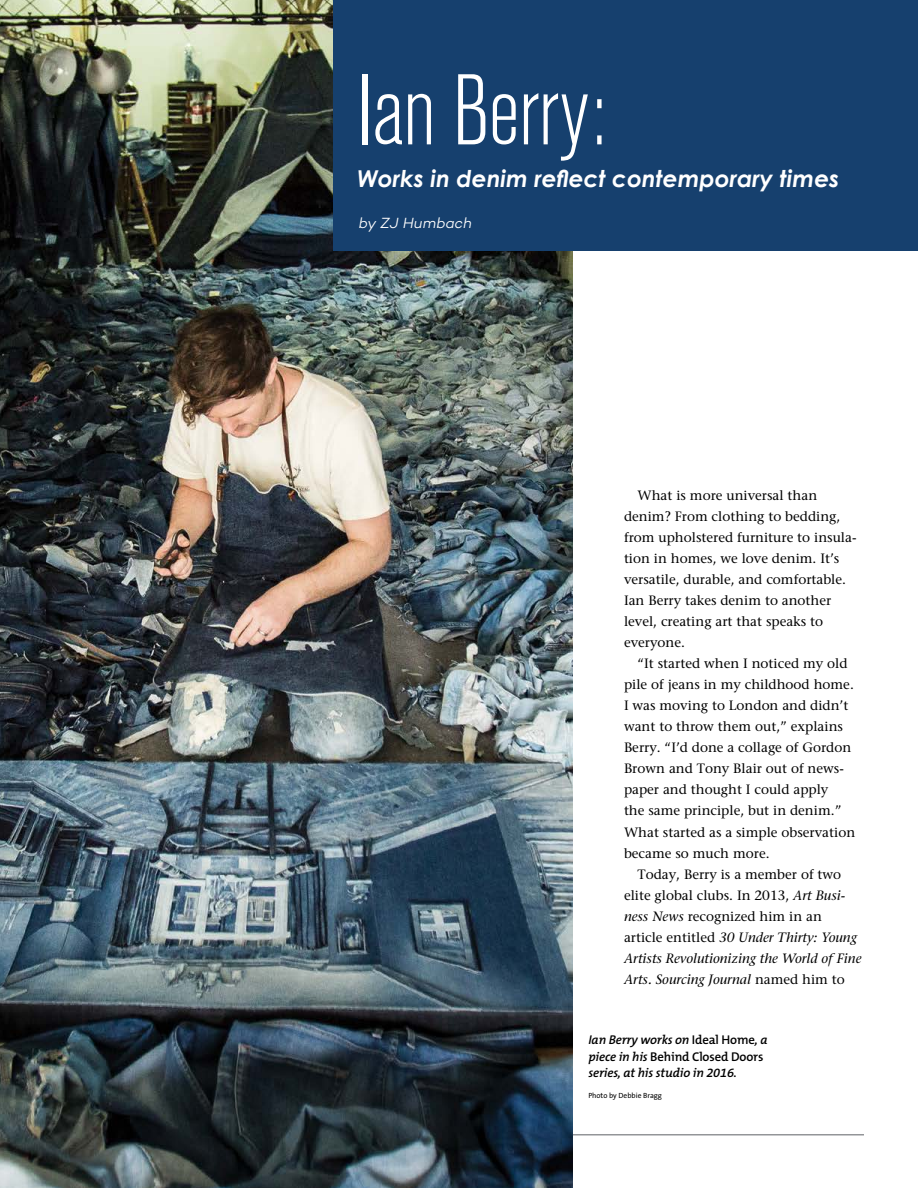
<style>
.page{position:relative;width:918px;height:1188px;background:#fff}
.page>*{position:absolute;margin:0;border:0;box-sizing:border-box;transform-origin:0 0}
.t1{font:300 condensed 99.3px "Akzidenz Grotesk BQ";letter-spacing:-.01em;color:#fff}
.t2{font:italic 700 23.25px "Century Gothic";color:#fff}
.t3{font:italic 300 15px "Campton";letter-spacing:-.005em;color:#fff}
.t4{font:13.5px/21px "Stone Serif";color:#000}
.t5{font:italic 600 12.75px/16.5px "The Mix B W6";letter-spacing:-.01em;color:#000}
.t6{font:7.5px "The Sans B W5 Plain";color:#000}
.s1{font-style:italic}
.s2{font-style:normal}
</style>
<div class="page">
<hr style="left:108px;top:1134px;width:756px;height:2px;background:#939598">
<img style="left:0;top:0;width:572px;height:1188px">
<div style="left:333px;top:0;width:585px;height:250px;background:#16406e"></div>
<h1 class="t1" style="left:357px;top:57px;width:251px">Ian Berry:</h1>
<h2 class="t2" style="left:357px;top:161px;width:484px">Works in denim reflect contemporary times</h2>
<p class="t3" style="left:359px;top:213px;width:114px">by ZJ Humbach</p>
<p class="t4" style="left:624px;top:485px;width:234px;text-indent:14px">What is more universal than denim? From clothing to bedding, from upholstered furniture to insula&shy;tion in homes, we love denim. It’s versatile, durable, and comfortable.<br>Ian Berry takes denim to another level, creating art that speaks to everyone.</p>
<p class="t4" style="left:624px;top:653px;width:233px;text-indent:14px">“It started when I noticed my old pile of jeans in my childhood home.<br>I was moving to London and didn’t want to throw them out,” explains<br>Berry. “I’d done a collage of Gordon<br>Brown and Tony Blair out of news&shy;paper and thought I could apply<br>the same principle, but in denim.”<br>What started as a simple observation became so much more.</p>
<p class="t4" style="left:624px;top:863px;width:239px;text-indent:14px">Today, Berry is a member of two elite global clubs. In 2013, <span class="s1">Art Busi&shy;ness News</span> recognized him in an article entitled <span class="s1">30 Under Thirty: Young Artists Revolutionizing the World of Fine Arts. Sourcing Journal</span> named him to</p>
<p class="t5" style="left:588px;top:1032px;width:181px">Ian Berry works on <span class="s2">Ideal Home</span>, a piece in his <span class="s2">Behind Closed Doors </span>series, at his studio in 2016.</p>
<p class="t6" style="left:588px;top:1091px;width:75px">Photo by Debbie Bragg</p>
</div>
